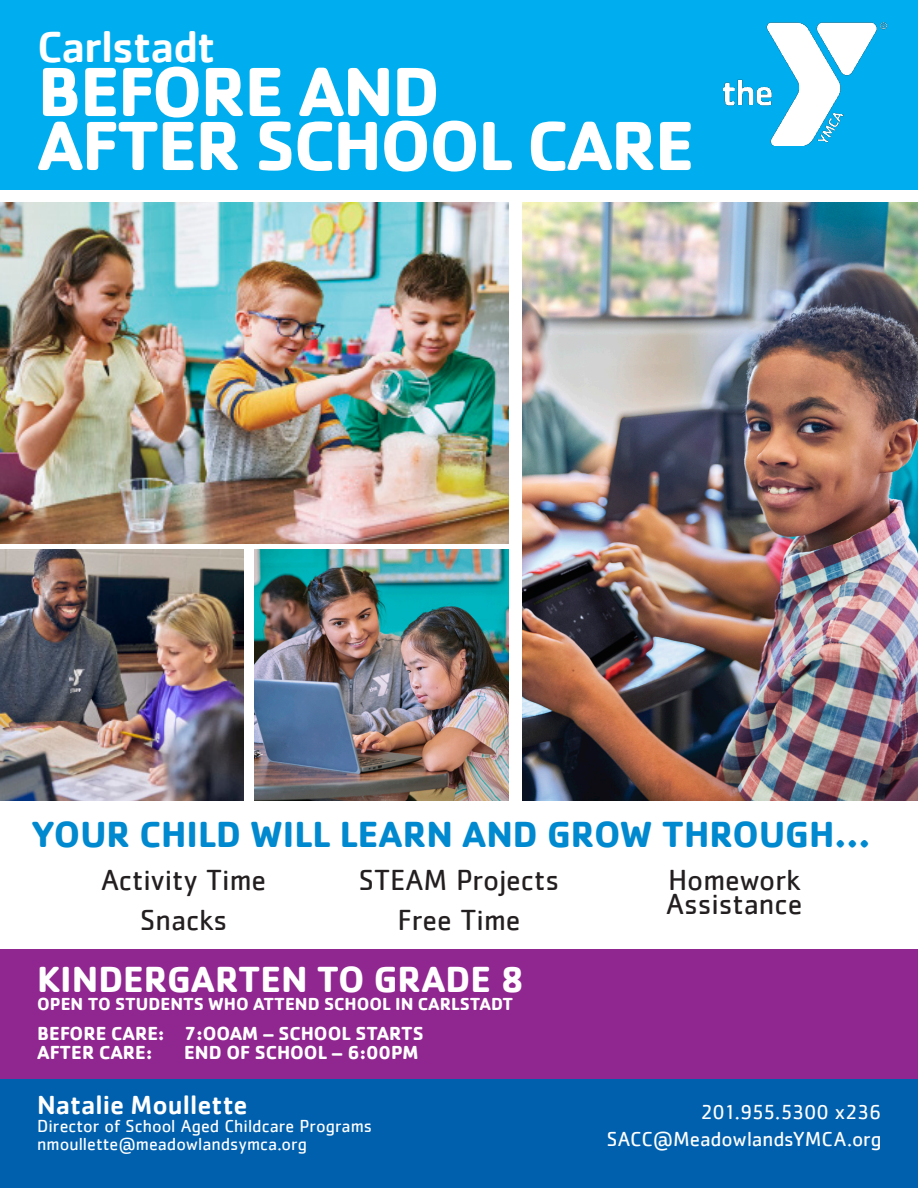
<style>
.page{position:relative;width:918px;height:1188px;background:#fff}
.page>*{position:absolute;margin:0;border:0;box-sizing:border-box;transform-origin:0 0}
.t1{font:700 72px/54px "Cachet";letter-spacing:-.025em;color:#fff}
.t2{font:500 45px "Cachet";letter-spacing:-.025em;color:#fff}
.t3{font:700 37.5px "Cachet";color:#0089cf}
.t4{font:700 37.5px "Cachet";color:#fff}
.t5{font:30px/24px "Cachet";color:#231f20}
.t6{font:500 27px "Cachet";color:#fff}
.t7{font:21px "Cachet";letter-spacing:-.005em;color:#fff}
.t8{font:700 19.5px "Cachet";color:#fff}
.t9{font:18px "Cachet";color:#fff}
.t10{font:700 18px "Cachet";color:#fff}
</style>
<div class="page">
<div style="left:0;top:949px;width:918px;height:137px;background:#90268f"></div>
<div style="left:0;top:1079px;width:918px;height:109px;background:#0160ae"></div>
<div style="left:0;top:0;width:918px;height:189px;background:#00aeef"></div>
<img style="left:724px;top:23px;width:162px;height:123px">
<img style="left:1px;top:203px;width:507px;height:341px">
<img style="left:522px;top:203px;width:396px;height:597px">
<img style="left:1px;top:550px;width:243px;height:250px">
<img style="left:254px;top:550px;width:254px;height:250px">
<p class="t2" style="left:37px;top:19px;width:180px">Carlstadt</p>
<p class="t1" style="left:37px;top:62px;width:659px">BEFORE AND<br>AFTER SCHOOL CARE</p>
<p class="t3" style="left:31px;top:811px;width:841px">YOUR CHILD WILL LEARN AND GROW THROUGH...</p>
<p class="t5" style="left:101px;top:867px;width:167px">Activity Time</p>
<p class="t5" style="left:140px;top:907px;width:88px">Snacks</p>
<p class="t5" style="left:359px;top:867px;width:202px">STEAM Projects</p>
<p class="t5" style="left:397px;top:907px;width:125px">Free Time</p>
<p class="t4" style="left:37px;top:955px;width:489px">KINDERGARTEN TO GRADE 8</p>
<p class="t10" style="left:37px;top:992px;width:478px">OPEN TO STUDENTS WHO ATTEND SCHOOL IN CARLSTADT</p>
<p class="t8" style="left:37px;top:1021px;width:388px">BEFORE CARE: 7:OOAM – SCHOOL STARTS</p>
<p class="t8" style="left:37px;top:1040px;width:117px">AFTER CARE:</p>
<p class="t8" style="left:184px;top:1040px;width:236px">END OF SCHOOL – 6:00PM</p>
<p class="t6" style="left:37px;top:1088px;width:212px">Natalie Moullette</p>
<p class="t9" style="left:37px;top:1116px;width:336px">Director of School Aged Childcare Programs</p>
<p class="t9" style="left:37px;top:1134px;width:272px">nmoullette@meadowlandsymca.org</p>
<p class="t5" style="left:666px;top:867px;width:138px">Homework<br>Assistance</p>
<p class="t7" style="left:701px;top:1100px;width:183px">201.955.5300 x236</p>
<p class="t7" style="left:607px;top:1127px;width:277px">SACC@MeadowlandsYMCA.org</p>
</div>
